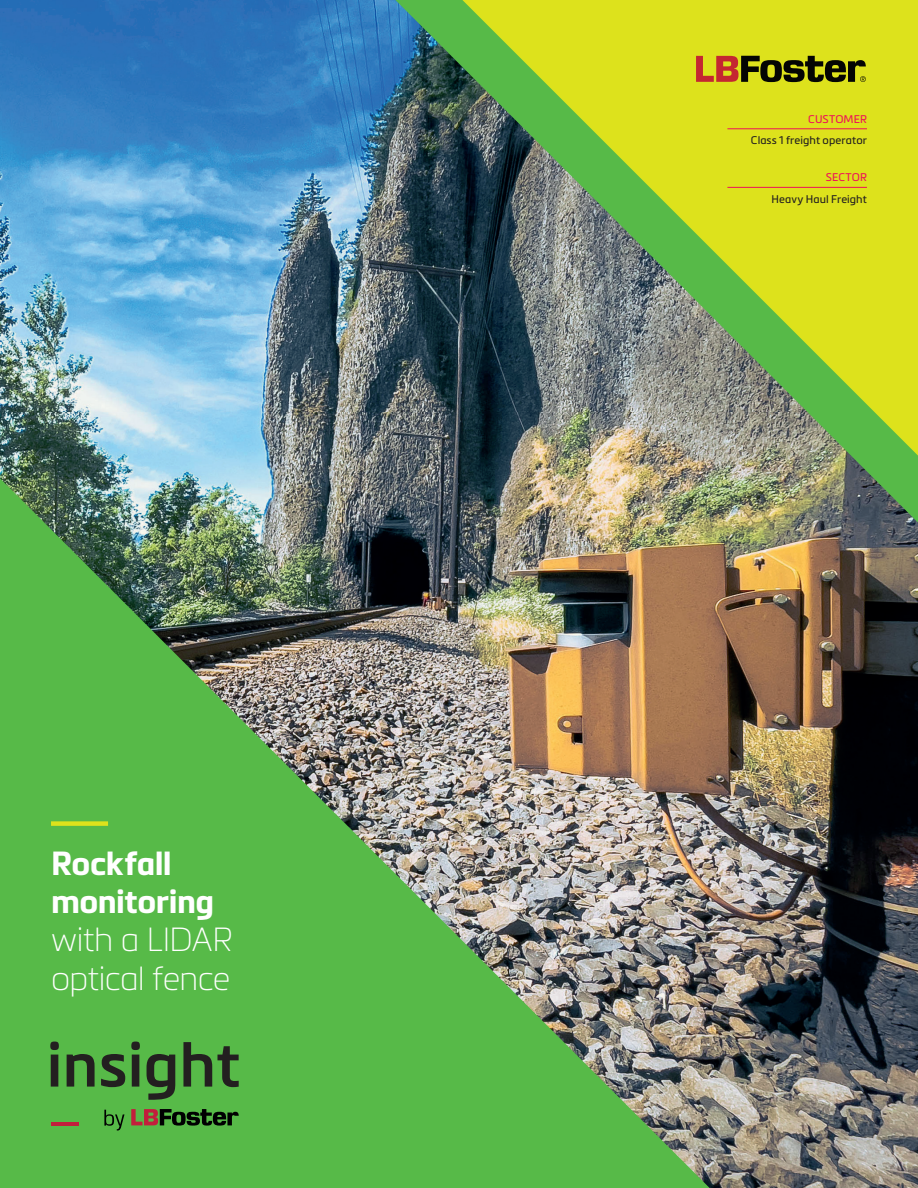
<style>
.page{position:relative;width:918px;height:1188px;background:#fff}
.page>*{position:absolute;margin:0;border:0;box-sizing:border-box;transform-origin:0 0}
.t1{font:600 62.55px "Metronic Pro";color:#231f20}
.t2{font:33px/38.4px "Metronic Pro Air";letter-spacing:-.02em;color:#fff}
.t3{font:700 33px/38.4px "Metronic Pro";letter-spacing:-.015em;color:#fff}
.t4{font:10.95px "Metronic Pro";letter-spacing:.005em;color:#231f20}
.t5{font:10.95px "Metronic Pro";letter-spacing:.005em;color:#ee1059}
</style>
<div class="page">
<img style="left:0;top:0;width:918px;height:1188px">
<img style="left:0;top:478px;width:710px;height:710px">
<img style="left:395px;top:0;width:523px;height:523px">
<svg style="left:462px;top:0;width:456px;height:456px"></svg>
<svg style="left:696px;top:56px;width:170px;height:26px"></svg>
<div style="left:51px;top:821px;width:57px;height:5px;background:#dde21c"></div>
<hr style="left:727px;top:128px;width:140px;height:1px;background:#ee1059">
<hr style="left:727px;top:187px;width:140px;height:1px;background:#ee1059">
<svg style="left:131px;top:1109px;width:108px;height:17px"></svg>
<svg style="left:104px;top:1110px;width:20px;height:21px"></svg>
<hr style="left:51px;top:1123px;width:28px;height:3px;background:#c21e3c">
<h2 class="t3" style="left:51px;top:843px;width:165px">Rockfall monitoring</h2>
<h2 class="t2" style="left:51px;top:919px;width:183px">with a LIDAR optical fence</h2>
<h1 class="t1" style="left:47px;top:1025px;width:195px">insight</h1>
<p class="t5" style="left:808px;top:111px;width:60px">CUSTOMER</p>
<p class="t4" style="left:751px;top:132px;width:117px">Class 1 freight operator</p>
<p class="t5" style="left:826px;top:169px;width:43px">SECTOR</p>
<p class="t4" style="left:772px;top:191px;width:97px">Heavy Haul Freight</p>
</div>
